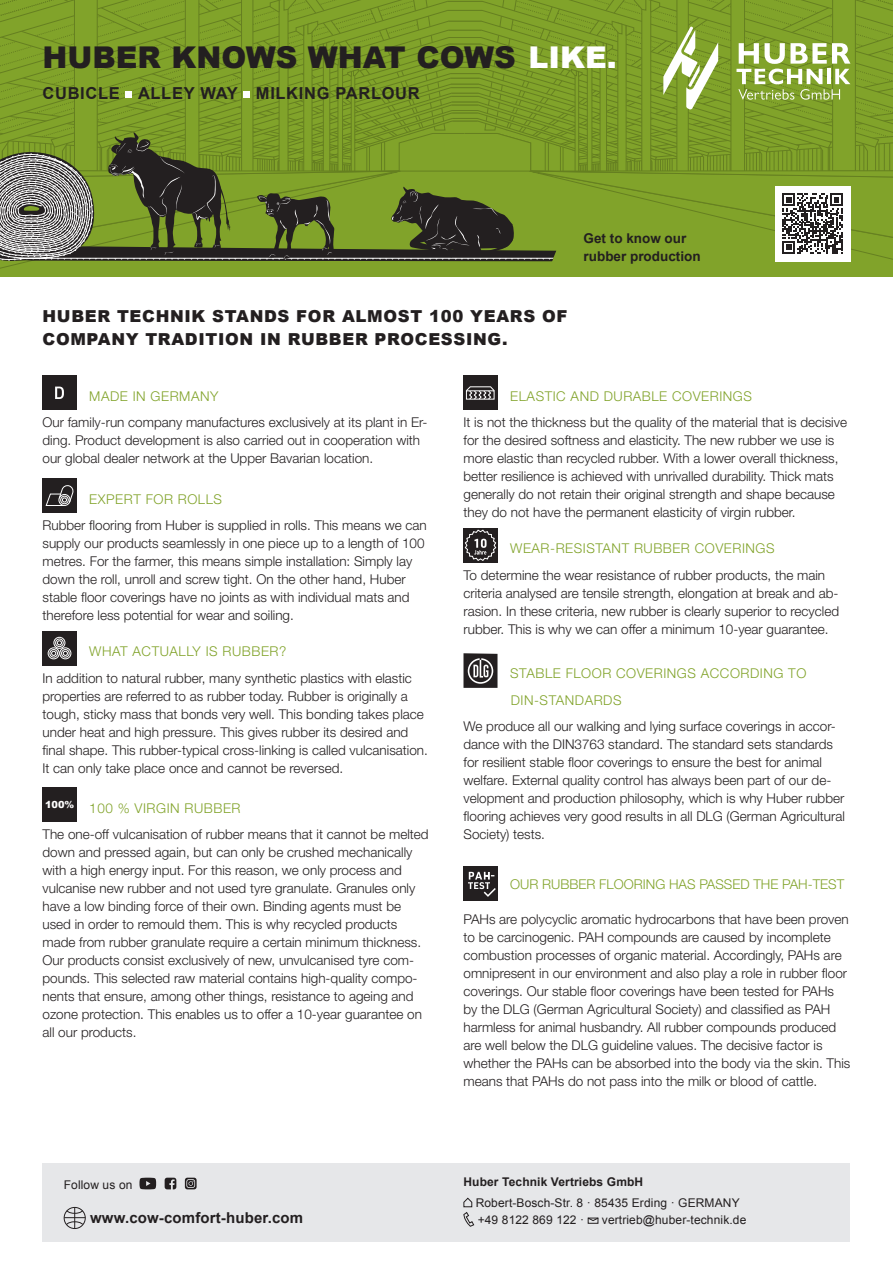
<style>
.page{position:relative;width:893px;height:1263px;background:#fff}
.page>*{position:absolute;margin:0;border:0;box-sizing:border-box;transform-origin:0 0}
.t1{font:900 30px "Arial";color:#231f20}
.t2{font:900 16.5px/22.5px "Arial";letter-spacing:.04em;color:#231f20}
.t3{font:700 16.5px "Arial";letter-spacing:.04em;color:#231f20}
.t4{font:700 15px "Arial";letter-spacing:.01em;color:#231f20}
.t5{font:300 13.5px/18px "Helvetica Neue LT Pro";color:#231f20}
.t6{font:300 13.5px/26.5px "Helvetica Neue LT Pro";letter-spacing:.04em;color:#81a32a}
.t7{font:300 13.5px "Helvetica Neue LT Pro";color:#81a32a}
.t8{font:700 13.5px/18px "Arial";color:#231f20}
.t9{font:12px "Arial";letter-spacing:.01em;color:#231f20}
.t10{font:700 12px "Arial";letter-spacing:.01em;color:#231f20}
.s1{color:#fff}
.s2{color:#81a32a}
</style>
<div class="page">
<div style="left:43px;top:1163px;width:807px;height:79px;background:#e6e7e9"></div>
<svg style="left:463px;top:1197px;width:12px;height:30px"></svg>
<div style="left:588px;top:1218px;width:10px;height:6px;border:1px solid #231f20"></div>
<svg style="left:587px;top:1217px;width:12px;height:4px"></svg>
<div style="left:64px;top:1207px;width:22px;height:22px;border:1px solid #231f20;border-radius:50%"></div>
<svg style="left:64px;top:1207px;width:21px;height:21px"></svg>
<svg style="left:165px;top:1178px;width:11px;height:11px"></svg>
<svg style="left:185px;top:1178px;width:12px;height:11px"></svg>
<svg style="left:139px;top:1178px;width:17px;height:11px"></svg>
<div style="left:43px;top:376px;width:34px;height:34px;background:#231f20"></div>
<svg style="left:55px;top:387px;width:9px;height:12px"></svg>
<div style="left:43px;top:478px;width:34px;height:35px;background:#231f20"></div>
<svg style="left:45px;top:485px;width:29px;height:21px"></svg>
<div style="left:43px;top:631px;width:34px;height:34px;background:#231f20"></div>
<div style="left:48px;top:647px;width:12px;height:12px;border:1px solid #fff;border-radius:50%"></div>
<div style="left:49px;top:649px;width:9px;height:8px;border:1px solid #fff;border-radius:50%"></div>
<svg style="left:51px;top:651px;width:5px;height:5px"></svg>
<div style="left:59px;top:647px;width:12px;height:12px;border:1px solid #fff;border-radius:50%"></div>
<div style="left:61px;top:649px;width:9px;height:8px;border:1px solid #fff;border-radius:50%"></div>
<svg style="left:63px;top:651px;width:5px;height:5px"></svg>
<div style="left:54px;top:637px;width:11px;height:12px;border:1px solid #fff;border-radius:50%"></div>
<div style="left:55px;top:639px;width:9px;height:8px;border:1px solid #fff;border-radius:50%"></div>
<svg style="left:57px;top:640px;width:5px;height:5px"></svg>
<div style="left:43px;top:788px;width:34px;height:34px;background:#231f20"></div>
<div style="left:463px;top:376px;width:34px;height:34px;background:#231f20"></div>
<svg style="left:465px;top:386px;width:30px;height:14px"></svg>
<div style="left:463px;top:528px;width:34px;height:34px;background:#231f20"></div>
<svg style="left:464px;top:529px;width:33px;height:32px"></svg>
<svg style="left:463px;top:653px;width:34px;height:35px"></svg>
<div style="left:463px;top:866px;width:34px;height:34px;background:#231f20"></div>
<svg style="left:468px;top:872px;width:28px;height:25px"></svg>
<svg style="left:0;top:0;width:893px;height:276px;background:#7a9632"></svg>
<h1 class="t1" style="left:43px;top:40px;width:576px">HUBER KNOWS WHAT COWS <span class="s1">LIKE.</span></h1>
<p class="t3" style="left:43px;top:87px;width:379px">CUBICLE ALLEY WAY MILKING PARLOUR</p>
<p class="t8" style="left:584px;top:231px;width:119px">Get to know our rubber production</p>
<p class="t2" style="left:43px;top:305px;width:526px">HUBER TECHNIK STANDS FOR ALMOST 100 YEARS OF<br>COMPANY TRADITION IN RUBBER PROCESSING.</p>
<p class="t6" style="left:89px;top:384px;width:131px">MADE IN GERMANY</p>
<p class="t5" style="left:43px;top:415px;width:387px">Our family-run company manufactures exclusively at its plant in Er&shy;ding. Product development is also carried out in cooperation with our global dealer network at the Upper Bavarian location.</p>
<p class="t6" style="left:89px;top:487px;width:134px">EXPERT FOR ROLLS</p>
<p class="t5" style="left:43px;top:517px;width:386px">Rubber flooring from Huber is supplied in rolls. This means we can supply our products seamlessly in one piece up to a length of 100 metres. For the farmer, this means simple installation: Simply lay down the roll, unroll and screw tight. On the other hand, Huber stable floor coverings have no joints as with individual mats and therefore less potential for wear and soiling.</p>
<p class="t6" style="left:89px;top:639px;width:199px">WHAT ACTUALLY IS RUBBER?</p>
<p class="t5" style="left:43px;top:670px;width:387px">In addition to natural rubber, many synthetic plastics with elastic properties are referred to as rubber today. Rubber is originally a tough, sticky mass that bonds very well. This bonding takes place under heat and high pressure. This gives rubber its desired and final shape. This rubber-typical cross-linking is called vulcanisation.<br>It can only take place once and cannot be reversed.</p>
<p class="t5" style="left:43px;top:796px;width:388px;line-height:26.5px"><sup>100%</sup> <span class="s2">100 % VIRGIN RUBBER<br></span>The one-off vulcanisation of rubber means that it cannot be melted</p>
<p class="t5" style="left:43px;top:845px;width:381px">down and pressed again, but can only be crushed mechanically with a high energy input. For this reason, we only process and vulcanise new rubber and not used tyre granulate. Granules only have a low binding force of their own. Binding agents must be used in order to remould them. This is why recycled products made from rubber granulate require a certain minimum thickness.<br>Our products consist exclusively of new, unvulcanised tyre com&shy;pounds. This selected raw material contains high-quality compo&shy;nents that ensure, among other things, resistance to ageing and ozone protection. This enables us to offer a 10-year guarantee on all our products.</p>
<p class="t9" style="left:64px;top:1181px;width:70px">Follow us on</p>
<p class="t6" style="left:510px;top:384px;width:243px">ELASTIC AND DURABLE COVERINGS</p>
<p class="t5" style="left:463px;top:415px;width:385px">It is not the thickness but the quality of the material that is decisive for the desired softness and elasticity. The new rubber we use is more elastic than recycled rubber. With a lower overall thickness, better resilience is achieved with unrivalled durability. Thick mats generally do not retain their original strength and shape because they do not have the permanent elasticity of virgin rubber.</p>
<p class="t6" style="left:510px;top:536px;width:266px">WEAR-RESISTANT RUBBER COVERINGS</p>
<p class="t5" style="left:463px;top:567px;width:377px">To determine the wear resistance of rubber products, the main criteria analysed are tensile strength, elongation at break and ab&shy;rasion. In these criteria, new rubber is clearly superior to recycled rubber. This is why we can offer a minimum 10-year guarantee.</p>
<p class="t6" style="left:510px;top:661px;width:298px">STABLE FLOOR COVERINGS ACCORDING TO<br>DIN-STANDARDS</p>
<p class="t5" style="left:463px;top:719px;width:383px">We produce all our walking and lying surface coverings in accor&shy;dance with the DIN3763 standard. The standard sets standards for resilient stable floor coverings to ensure the best for animal welfare. External quality control has always been part of our de&shy;velopment and production philosophy, which is why Huber rubber flooring achieves very good results in all DLG (German Agricultural Society) tests.</p>
<p class="t7" style="left:510px;top:879px;width:335px">OUR RUBBER FLOORING HAS PASSED THE PAH-TEST</p>
<p class="t5" style="left:463px;top:911px;width:388px">PAHs are polycyclic aromatic hydrocarbons that have been proven to be carcinogenic. PAH compounds are caused by incomplete combustion processes of organic material. Accordingly, PAHs are omnipresent in our environment and also play a role in rubber floor coverings. Our stable floor coverings have been tested for PAHs by the DLG (German Agricultural Society) and classified as PAH harmless for animal husbandry. All rubber compounds produced are well below the DLG guideline values. The decisive factor is whether the PAHs can be absorbed into the body via the skin. This means that PAHs do not pass into the milk or blood of cattle.</p>
<p class="t10" style="left:463px;top:1178px;width:181px">Huber Technik Vertriebs GmbH</p>
<p class="t9" style="left:476px;top:1198px;width:265px">Robert-Bosch-Str. 8 · 85435 Erding · GERMANY</p>
<p class="t4" style="left:90px;top:1212px;width:215px">www.cow-comfort-huber.com</p>
<p class="t9" style="left:478px;top:1215px;width:108px">+49 8122 869 122 ·</p>
<p class="t9" style="left:602px;top:1215px;width:146px">vertrieb@huber-technik.de</p>
</div>
